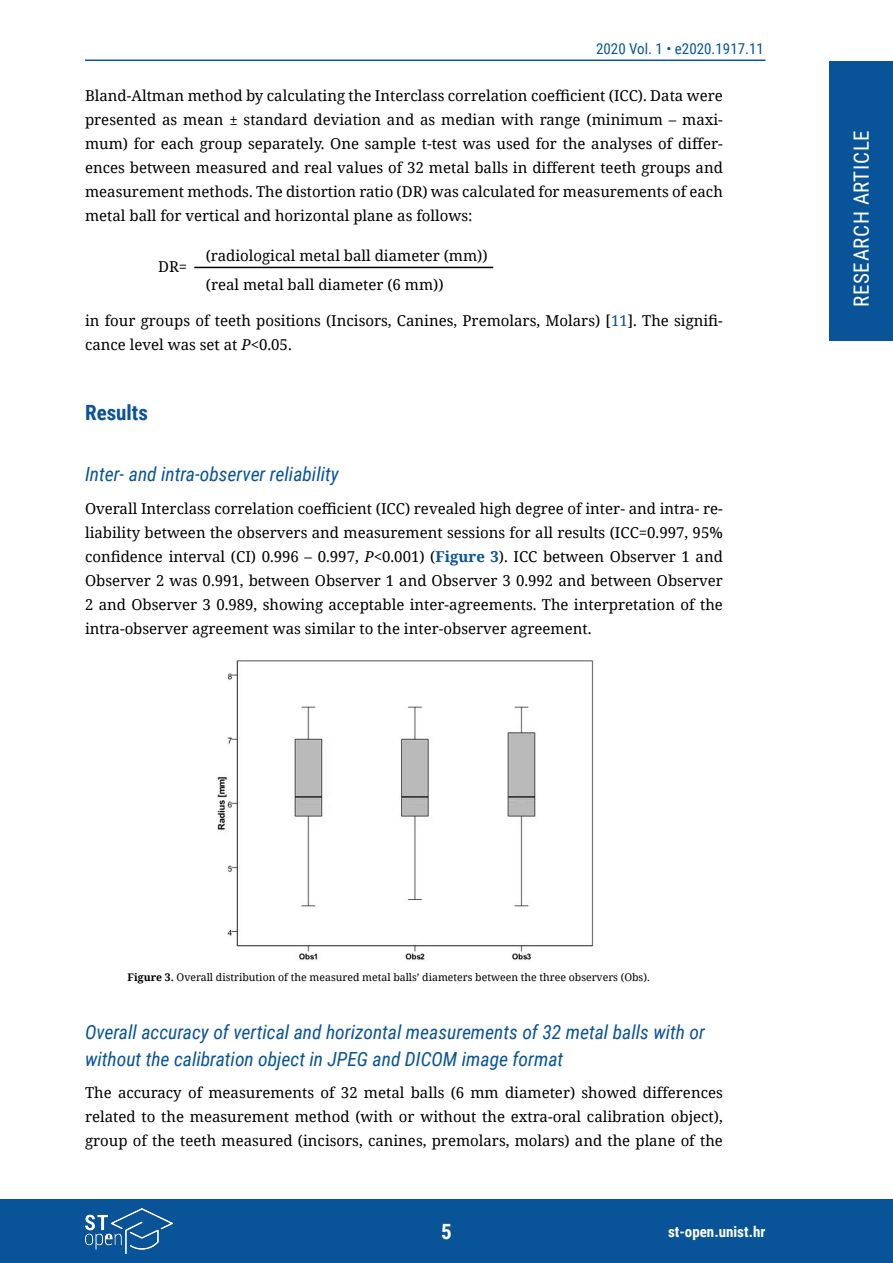
<style>
.page{position:relative;width:893px;height:1263px;background:#fff}
.page>*{position:absolute;margin:0;border:0;box-sizing:border-box;transform-origin:0 0}
.t1{font:21px "Roboto Condensed";letter-spacing:.035em;color:#fff}
.t2{font:700 21px "Roboto Condensed";color:#095398}
.t3{font:700 21px "Roboto Condensed";color:#fff}
.t4{font:italic 19.5px/27px "Roboto Condensed";color:#095398}
.t5{font:15px/24px "Noto Serif";color:#000;text-align:justify}
.t6{font:15px "Roboto Condensed";color:#095398}
.t7{font:700 15px "Roboto Condensed";color:#fff}
.t8{font:10.5px "Noto Serif";color:#000}
.s1{color:#095398}
.s2{font-style:italic}
.s3{font-weight:700;color:#095398}
.s4{font-weight:700}
</style>
<div class="page">
<div style="left:829px;top:61px;width:64px;height:279px;background:#095398"></div>
<div style="left:0;top:1199px;width:893px;height:64px;background:#095398"></div>
<hr style="left:85px;top:60px;width:680px;height:1px;background:#095398">
<img style="left:85px;top:1209px;width:87px;height:44px">
<hr style="left:194px;top:267px;width:299px;height:1px;background:#000">
<img style="left:217px;top:660px;width:377px;height:300px">
<p class="t6" style="left:596px;top:38px;width:169px">2020 Vol. 1 • e2020.1917.11</p>
<p class="t5" style="left:85px;top:83px;width:639px">Bland-Altman method by calculating the Interclass correlation coefficient (ICC). Data were presented as mean ± standard deviation and as median with range (minimum – maxi&shy;mum) for each group separately. One sample t-test was used for the analyses of differ&shy;ences between measured and real values of 32 metal balls in different teeth groups and measurement methods. The distortion ratio (DR) was calculated for measurements of each metal ball for vertical and horizontal plane as follows:</p>
<p class="t5" style="left:206px;top:243px;width:283px">(radiological metal ball diameter (mm))</p>
<p class="t5" style="left:158px;top:254px;width:31px">DR=</p>
<p class="t5" style="left:206px;top:272px;width:239px">(real metal ball diameter (6 mm))</p>
<p class="t5" style="left:85px;top:308px;width:639px">in four groups of teeth positions (Incisors, Canines, Premolars, Molars) [<span class="s1">11</span>]. The signifi&shy;cance level was set at <span class="s2">P</span>&lt;0.05.</p>
<h1 class="t2" style="left:85px;top:398px;width:64px">Results</h1>
<h2 class="t4" style="left:85px;top:460px;width:255px">Inter- and intra-observer reliability</h2>
<p class="t5" style="left:85px;top:495px;width:639px">Overall Interclass correlation coefficient (ICC) revealed high degree of inter- and intra- re&shy;liability between the observers and measurement sessions for all results (ICC=0.997, 95% confidence interval (CI) 0.996 – 0.997, <span class="s2">P</span>&lt;0.001) (<span class="s3">Figure 3</span>). ICC between Observer 1 and Observer 2 was 0.991, between Observer 1 and Observer 3 0.992 and between Observer 2 and Observer 3 0.989, showing acceptable inter-agreements. The interpretation of the intra-observer agreement was similar to the inter-observer agreement.</p>
<h1 class="t1" style="left:847px;top:307px;width:179px;rotate:-90deg">RESEARCH ARTICLE</h1>
<p class="t8" style="left:128px;top:970px;width:524px"><span class="s4">Figure 3.</span> Overall distribution of the measured metal balls’ diameters between the three observers (Obs).</p>
<h2 class="t4" style="left:85px;top:1017px;width:621px">Overall accuracy of vertical and horizontal measurements of 32 metal balls with or without the calibration object in JPEG and DICOM image format</h2>
<p class="t5" style="left:85px;top:1080px;width:639px">The accuracy of measurements of 32 metal balls (6 mm diameter) showed differences related to the measurement method (with or without the extra-oral calibration object), group of the teeth measured (incisors, canines, premolars, molars) and the plane of the</p>
<h1 class="t3" style="left:441px;top:1217px;width:12px">5</h1>
<p class="t7" style="left:668px;top:1221px;width:99px">st-open.unist.hr</p>
</div>
